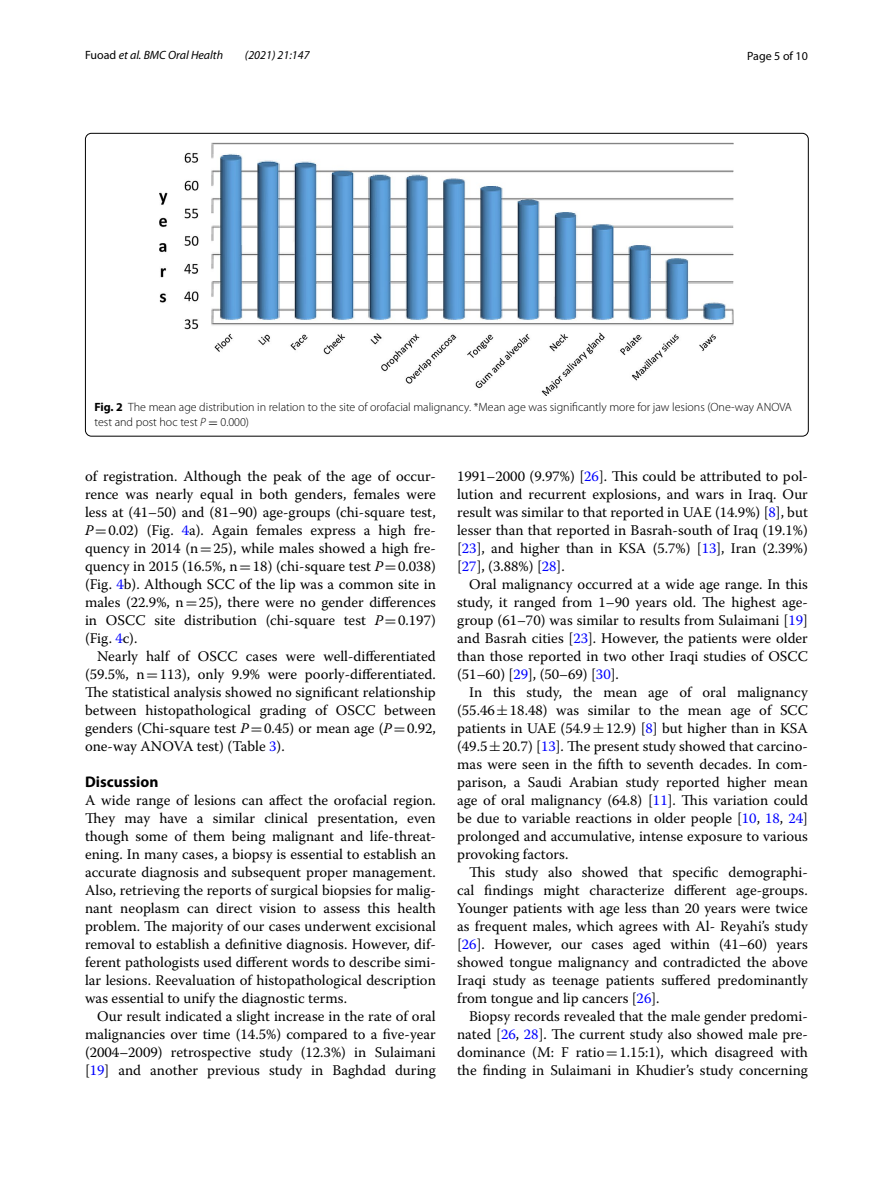
<style>
.page{position:relative;width:893px;height:1187px;background:#fff}
.page>*{position:absolute;margin:0;border:0;box-sizing:border-box;transform-origin:0 0}
.t1{font:700 15.45px "Myriad Pro";color:#000}
.t2{font:14.7px/18px "Warnock Pro";color:#000;text-align:justify}
.t3{font:300 12px/15px "Myriad Pro";color:#000}
.t4{font:italic 12px "Myriad Pro";color:#000}
.t5{font:12px "Myriad Pro";color:#000}
.s1{font-style:normal}
.s2{font-weight:700}
.s3{font-style:italic}
.s4{font-family:"MTSY";font-weight:400}
.s5{font-family:"MTSY"}
.s6{color:#00f}
</style>
<div class="page">
<img style="left:160px;top:142px;width:574px;height:254px">
<p class="t4" style="left:85px;top:48px;width:140px"><span class="s1">Fuoad</span> et al. BMC Oral Health</p>
<p class="t4" style="left:245px;top:48px;width:66px">(2021) 21:147</p>
<p class="t5" style="left:747px;top:48px;width:62px">Page 5 of 10</p>
<p class="t3" style="left:94px;top:399px;width:699px"><span class="s2">Fig. 2</span> The mean age distribution in relation to the site of orofacial malignancy. *Mean age was significantly more for jaw lesions (One-way ANOVA test and post hoc test <span class="s3">P</span> <span class="s4">=</span> 0.000)</p>
<p class="t2" style="left:85px;top:466px;width:352px">of registration. Although the peak of the age of occur&shy;rence was nearly equal in both genders, females were less at (41–50) and (81–90) age-groups (chi-square test, <span class="s3">P</span><span class="s5">=</span>0.02) (Fig. <span class="s6">4</span>a). Again females express a high fre&shy;quency in 2014 (n<span class="s5">=</span>25), while males showed a high fre&shy;quency in 2015 (16.5%, n<span class="s5">=</span>18) (chi-square test <span class="s3">P</span><span class="s5">=</span>0.038) (Fig. <span class="s6">4</span>b). Although SCC of the lip was a common site in males (22.9%, n<span class="s5">=</span>25), there were no gender differences in OSCC site distribution (chi-square test <span class="s3">P</span><span class="s5">=</span>0.197) (Fig. <span class="s6">4</span>c).</p>
<p class="t2" style="left:85px;top:646px;width:352px;text-indent:12px">Nearly half of OSCC cases were well-differentiated (59.5%, n<span class="s5">=</span>113), only 9.9% were poorly-differentiated.<br>The statistical analysis showed no significant relationship between histopathological grading of OSCC between genders (Chi-square test <span class="s3">P</span><span class="s5">=</span>0.45) or mean age (<span class="s3">P</span><span class="s5">=</span>0.92, one-way ANOVA test) (Table <span class="s6">3</span>).</p>
<p class="t1" style="left:85px;top:771px;width:75px">Discussion</p>
<p class="t2" style="left:85px;top:790px;width:352px">A wide range of lesions can affect the orofacial region.<br>They may have a similar clinical presentation, even though some of them being malignant and life-threat&shy;ening. In many cases, a biopsy is essential to establish an accurate diagnosis and subsequent proper management.<br>Also, retrieving the reports of surgical biopsies for malig&shy;nant neoplasm can direct vision to assess this health problem. The majority of our cases underwent excisional removal to establish a definitive diagnosis. However, dif&shy;ferent pathologists used different words to describe simi&shy;lar lesions. Reevaluation of histopathological description was essential to unify the diagnostic terms.</p>
<p class="t2" style="left:85px;top:1006px;width:352px;text-indent:12px">Our result indicated a slight increase in the rate of oral malignancies over time (14.5%) compared to a five-year (2004–2009) retrospective study (12.3%) in Sulaimani [<span class="s6">19</span>] and another previous study in Baghdad during</p>
<p class="t2" style="left:457px;top:466px;width:352px">1991–2000 (9.97%) [<span class="s6">26</span>]. This could be attributed to pol&shy;lution and recurrent explosions, and wars in Iraq. Our result was similar to that reported in UAE (14.9%) [<span class="s6">8</span>], but lesser than that reported in Basrah-south of Iraq (19.1%) [<span class="s6">23</span>], and higher than in KSA (5.7%) [<span class="s6">13</span>], Iran (2.39%) [<span class="s6">27</span>], (3.88%) [<span class="s6">28</span>].</p>
<p class="t2" style="left:457px;top:574px;width:352px;text-indent:12px">Oral malignancy occurred at a wide age range. In this study, it ranged from 1–90 years old. The highest age&shy;group (61–70) was similar to results from Sulaimani [<span class="s6">19</span>] and Basrah cities [<span class="s6">23</span>]. However, the patients were older than those reported in two other Iraqi studies of OSCC (51–60) [<span class="s6">29</span>], (50–69) [<span class="s6">30</span>].</p>
<p class="t2" style="left:457px;top:682px;width:352px;text-indent:12px">In this study, the mean age of oral malignancy (55.46<span class="s5">±</span>18.48) was similar to the mean age of SCC patients in UAE (54.9<span class="s5">±</span>12.9) [<span class="s6">8</span>] but higher than in KSA (49.5<span class="s5">±</span>20.7) [<span class="s6">13</span>]. The present study showed that carcino&shy;mas were seen in the fifth to seventh decades. In com&shy;parison, a Saudi Arabian study reported higher mean age of oral malignancy (64.8) [<span class="s6">11</span>]. This variation could be due to variable reactions in older people [<span class="s6">10</span>, <span class="s6">18</span>, <span class="s6">24</span>] prolonged and accumulative, intense exposure to various provoking factors.</p>
<p class="t2" style="left:457px;top:862px;width:352px;text-indent:12px">This study also showed that specific demographi&shy;cal findings might characterize different age-groups.<br>Younger patients with age less than 20 years were twice as frequent males, which agrees with Al- Reyahi’s study [<span class="s6">26</span>]. However, our cases aged within (41–60) years showed tongue malignancy and contradicted the above Iraqi study as teenage patients suffered predominantly from tongue and lip cancers [<span class="s6">26</span>].</p>
<p class="t2" style="left:457px;top:1006px;width:352px;text-indent:12px">Biopsy records revealed that the male gender predomi&shy;nated [<span class="s6">26</span>, <span class="s6">28</span>]. The current study also showed male pre&shy;dominance (M: F ratio<span class="s5">=</span>1.15:1), which disagreed with the finding in Sulaimani in Khudier’s study concerning</p>
</div>
